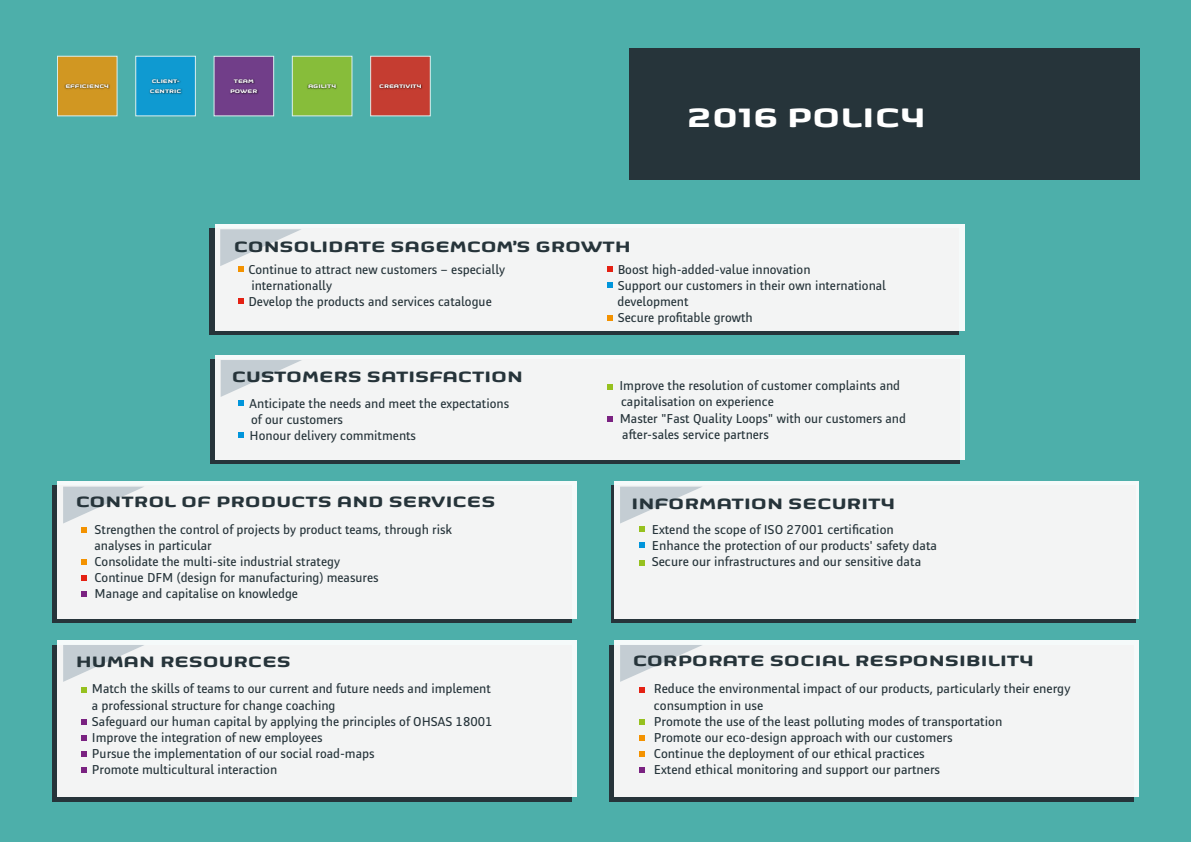
<style>
.page{position:relative;width:1191px;height:842px;background:#4dafaa}
.page>*{position:absolute;margin:0;border:0;box-sizing:border-box;transform-origin:0 0}
.t1{font:700 34px "Sagemcom Title";color:#fff}
.t2{font:700 19.2px "Sagemcom Title";color:#26343a}
.t3{font:13.4px/16.1px "Sagemcom Type";color:#26343a}
.t4{font:700 6.5px/9.9px "Sagemcom Title";color:#fff}
</style>
<div class="page">
<div style="left:209px;top:229px;width:749px;height:106px;background:#26343a"></div>
<div style="left:210px;top:359px;width:749px;height:105px;background:#26343a"></div>
<div style="left:52px;top:485px;width:519px;height:138px;background:#26343a"></div>
<div style="left:611px;top:485px;width:524px;height:138px;background:#26343a"></div>
<div style="left:52px;top:645px;width:519px;height:157px;background:linear-gradient(to right,#26343a,#26343a)"></div>
<div style="left:609px;top:645px;width:524px;height:157px;background:linear-gradient(to right,#26343a,#26343a)"></div>
<div style="left:215px;top:224px;width:749px;height:107px;background:#f3f4f4"></div>
<div style="left:215px;top:355px;width:750px;height:105px;background:#f3f4f4"></div>
<div style="left:57px;top:481px;width:520px;height:138px;background:#f3f4f4"></div>
<div style="left:614px;top:481px;width:524px;height:138px;background:#f3f4f4"></div>
<div style="left:58px;top:640px;width:519px;height:156px;background:#f3f4f4"></div>
<div style="left:614px;top:640px;width:524px;height:156px;background:#f3f4f4"></div>
<div style="left:57px;top:56px;width:60px;height:60px;background:#d19722"></div>
<img style="left:57px;top:80px;width:61px;height:15px">
<div style="left:292px;top:56px;width:60px;height:60px;background:#87bd3a"></div>
<img style="left:292px;top:80px;width:60px;height:17px">
<div style="left:136px;top:56px;width:59px;height:60px;background:#0f9ad1"></div>
<img style="left:135px;top:75px;width:61px;height:31px">
<div style="left:214px;top:56px;width:60px;height:60px;background:#713e89"></div>
<div style="left:214px;top:56px;width:60px;height:60px;border:1px solid #fff"></div>
<img style="left:215px;top:75px;width:58px;height:32px">
<div style="left:371px;top:56px;width:59px;height:60px;background:#c53d31"></div>
<img style="left:370px;top:80px;width:61px;height:30px">
<svg style="left:63px;top:487px;width:80px;height:46px"></svg>
<svg style="left:82px;top:559px;width:5px;height:5px"></svg>
<svg style="left:82px;top:592px;width:5px;height:5px"></svg>
<svg style="left:82px;top:576px;width:5px;height:5px"></svg>
<svg style="left:63px;top:645px;width:81px;height:48px"></svg>
<svg style="left:82px;top:719px;width:5px;height:6px"></svg>
<svg style="left:82px;top:735px;width:5px;height:6px"></svg>
<svg style="left:82px;top:751px;width:5px;height:6px"></svg>
<svg style="left:82px;top:767px;width:5px;height:6px"></svg>
<svg style="left:639px;top:735px;width:5px;height:6px"></svg>
<svg style="left:639px;top:719px;width:5px;height:5px"></svg>
<svg style="left:620px;top:645px;width:82px;height:47px"></svg>
<svg style="left:639px;top:751px;width:5px;height:6px"></svg>
<svg style="left:639px;top:543px;width:5px;height:5px"></svg>
<svg style="left:620px;top:487px;width:81px;height:45px"></svg>
<svg style="left:639px;top:560px;width:5px;height:5px"></svg>
<svg style="left:639px;top:768px;width:5px;height:5px"></svg>
<svg style="left:221px;top:360px;width:81px;height:46px"></svg>
<svg style="left:238px;top:432px;width:6px;height:6px"></svg>
<svg style="left:220px;top:229px;width:81px;height:43px"></svg>
<svg style="left:238px;top:298px;width:6px;height:6px"></svg>
<svg style="left:607px;top:384px;width:6px;height:5px"></svg>
<svg style="left:607px;top:416px;width:6px;height:6px"></svg>
<svg style="left:607px;top:282px;width:6px;height:6px"></svg>
<svg style="left:607px;top:267px;width:6px;height:5px"></svg>
<svg style="left:607px;top:315px;width:6px;height:5px"></svg>
<div style="left:629px;top:48px;width:511px;height:132px;background:#26343a"></div>
<p class="t4" style="left:150px;top:77px;width:33px">CLIENT-<br>CENTRIC</p>
<p class="t4" style="left:230px;top:77px;width:29px;text-align:center">TEAM<br>POWER</p>
<p class="t4" style="left:379px;top:81px;width:44px">CREATIVITY</p>
<p class="t4" style="left:65px;top:81px;width:45px">EFFICIENCY</p>
<p class="t4" style="left:308px;top:81px;width:30px">AGILITY</p>
<h1 class="t1" style="left:686px;top:101px;width:241px">2016 POLICY</h1>
<h2 class="t2" style="left:234px;top:238px;width:399px">CONSOLIDATE SAGEMCOM’S GROWTH</h2>
<p class="t3" style="left:248px;top:262px;width:258px">Continue to attract new customers – especially internationally<br>Develop the products and services catalogue</p>
<p class="t3" style="left:617px;top:262px;width:270px">Boost high-added-value innovation<br>Support our customers in their own international development<br>Secure profitable growth</p>
<h2 class="t2" style="left:232px;top:367px;width:293px">CUSTOMERS SATISFACTION</h2>
<p class="t3" style="left:250px;top:395px;width:261px">Anticipate the needs and meet the expectations of our customers<br>Honour delivery commitments</p>
<h2 class="t2" style="left:76px;top:493px;width:421px">CONTROL OF PRODUCTS AND SERVICES</h2>
<p class="t3" style="left:95px;top:521px;width:359px">Strengthen the control of projects by product teams, through risk analyses in particular<br>Consolidate the multi-site industrial strategy<br>Continue DFM (design for manufacturing) measures<br>Manage and capitalise on knowledge</p>
<h2 class="t2" style="left:76px;top:652px;width:217px">HUMAN RESOURCES</h2>
<p class="t3" style="left:92px;top:681px;width:402px">Match the skills of teams to our current and future needs and implement a professional structure for change coaching<br>Safeguard our human capital by applying the principles of OHSAS 18001<br>Improve the integration of new employees<br>Pursue the implementation of our social road-maps<br>Promote multicultural interaction</p>
<p class="t3" style="left:619px;top:378px;width:288px">Improve the resolution of customer complaints and capitalisation on experience<br>Master "Fast Quality Loops" with our customers and after-sales service partners</p>
<h2 class="t2" style="left:631px;top:494px;width:265px">INFORMATION SECURITY</h2>
<p class="t3" style="left:651px;top:521px;width:287px">Extend the scope of ISO 27001 certification<br>Enhance the protection of our products' safety data<br>Secure our infrastructures and our sensitive data</p>
<h2 class="t2" style="left:632px;top:652px;width:403px">CORPORATE SOCIAL RESPONSIBILITY</h2>
<p class="t3" style="left:654px;top:681px;width:418px">Reduce the environmental impact of our products, particularly their energy consumption in use<br>Promote the use of the least polluting modes of transportation<br>Promote our eco-design approach with our customers<br>Continue the deployment of our ethical practices<br>Extend ethical monitoring and support our partners</p>
</div>
